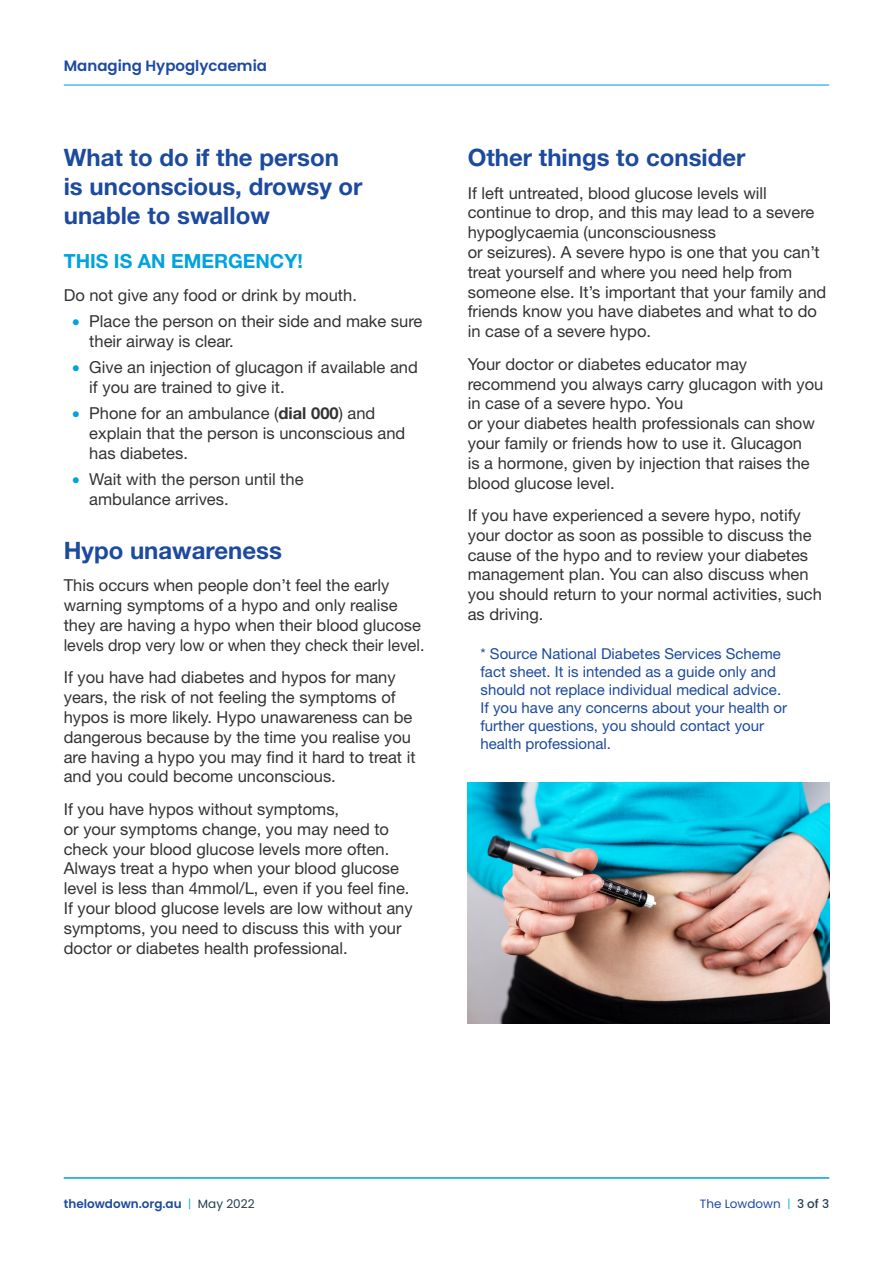
<style>
.page{position:relative;width:893px;height:1263px;background:#fff}
.page>*{position:absolute;margin:0;border:0;box-sizing:border-box;transform-origin:0 0}
.t1{font:700 24px/28.8px "Helvetica Neue LT Std";color:#1c4a9f}
.t2{font:700 19.5px "Helvetica Neue LT Std";color:#00a3de}
.Body_-_11pt{font:16.5px/19.8px "Helvetica Neue LT Std";color:#333}
.Body{font:15px/18px "Helvetica Neue LT Std";color:#1c4a9f}
.t3{font:600 15px "Poppins";color:#1c4a9f}
.t4{font:600 12px "Poppins";color:#1c4a9f}
.t5{font:12px "Poppins";color:#1c4a9f}
.s1{color:#00a3de}
.s2{font-weight:700}
.s3{font-weight:300;color:#00a3de}
.s4{font-weight:400;color:#243e4f}
.s5{font-weight:500;color:#243e4f}
</style>
<div class="page">
<hr style="left:64px;top:1177px;width:765px;height:1px;background:#00a3de">
<hr style="left:64px;top:85px;width:765px;height:1px;background:#00a3de">
<img style="left:468px;top:782px;width:361px;height:241px">
<p class="t3" style="left:64px;top:57px;width:205px">Managing Hypoglycaemia</p>
<h2 class="t1" style="left:64px;top:142px;width:300px">What to do if the person is unconscious, drowsy or unable to swallow</h2>
<h3 class="t2" style="left:64px;top:249px;width:241px">THIS IS AN EMERGENCY!</h3>
<p class="Body_-_11pt" style="left:64px;top:285px;width:295px">Do not give any food or drink by mouth.</p>
<p class="Body_-_11pt" style="left:89px;top:311px;width:335px;text-indent:-17px"><span class="s1">•</span> Place the person on their side and make sure their airway is clear.</p>
<p class="Body_-_11pt" style="left:89px;top:357px;width:330px;text-indent:-17px"><span class="s1">•</span> Give an injection of glucagon if available and if you are trained to give it.</p>
<p class="Body_-_11pt" style="left:89px;top:403px;width:318px;text-indent:-17px"><span class="s1">•</span> Phone for an ambulance (<span class="s2">dial 000</span>) and explain that the person is unconscious and has diabetes.</p>
<p class="Body_-_11pt" style="left:89px;top:469px;width:216px;text-indent:-17px"><span class="s1">•</span> Wait with the person until the ambulance arrives.</p>
<h2 class="t1" style="left:64px;top:535px;width:220px">Hypo unawareness</h2>
<p class="Body_-_11pt" style="left:64px;top:575px;width:362px">This occurs when people don’t feel the early warning symptoms of a hypo and only realise they are having a hypo when their blood glucose levels drop very low or when they check their level.</p>
<p class="Body_-_11pt" style="left:64px;top:667px;width:353px">If you have had diabetes and hypos for many years, the risk of not feeling the symptoms of hypos is more likely. Hypo unawareness can be dangerous because by the time you realise you are having a hypo you may find it hard to treat it and you could become unconscious.</p>
<p class="Body_-_11pt" style="left:64px;top:799px;width:350px">If you have hypos without symptoms,<br>or your symptoms change, you may need to check your blood glucose levels more often.<br>Always treat a hypo when your blood glucose level is less than 4mmol/L, even if you feel fine.<br>If your blood glucose levels are low without any symptoms, you need to discuss this with your doctor or diabetes health professional.</p>
<h2 class="t1" style="left:468px;top:142px;width:279px">Other things to consider</h2>
<p class="Body_-_11pt" style="left:468px;top:183px;width:360px">If left untreated, blood glucose levels will continue to drop, and this may lead to a severe hypoglycaemia (unconsciousness<br>or seizures). A severe hypo is one that you can’t treat yourself and where you need help from someone else. It’s important that your family and friends know you have diabetes and what to do in case of a severe hypo.</p>
<p class="Body_-_11pt" style="left:468px;top:354px;width:357px">Your doctor or diabetes educator may recommend you always carry glucagon with you in case of a severe hypo. You<br>or your diabetes health professionals can show your family or friends how to use it. Glucagon<br>is a hormone, given by injection that raises the blood glucose level.</p>
<p class="Body_-_11pt" style="left:468px;top:505px;width:356px">If you have experienced a severe hypo, notify your doctor as soon as possible to discuss the cause of the hypo and to review your diabetes management plan. You can also discuss when you should return to your normal activities, such as driving.</p>
<p class="Body" style="left:480px;top:645px;width:308px">* Source National Diabetes Services Scheme fact sheet. It is intended as a guide only and should not replace individual medical advice.<br>If you have any concerns about your health or further questions, you should contact your health professional.</p>
<p class="t4" style="left:64px;top:1196px;width:192px">thelowdown.org.au <span class="s3">|</span> <span class="s4">May 2022</span></p>
<p class="t5" style="left:700px;top:1196px;width:131px">The Lowdown <span class="s3">|</span> <span class="s5">3 of 3</span></p>
</div>
